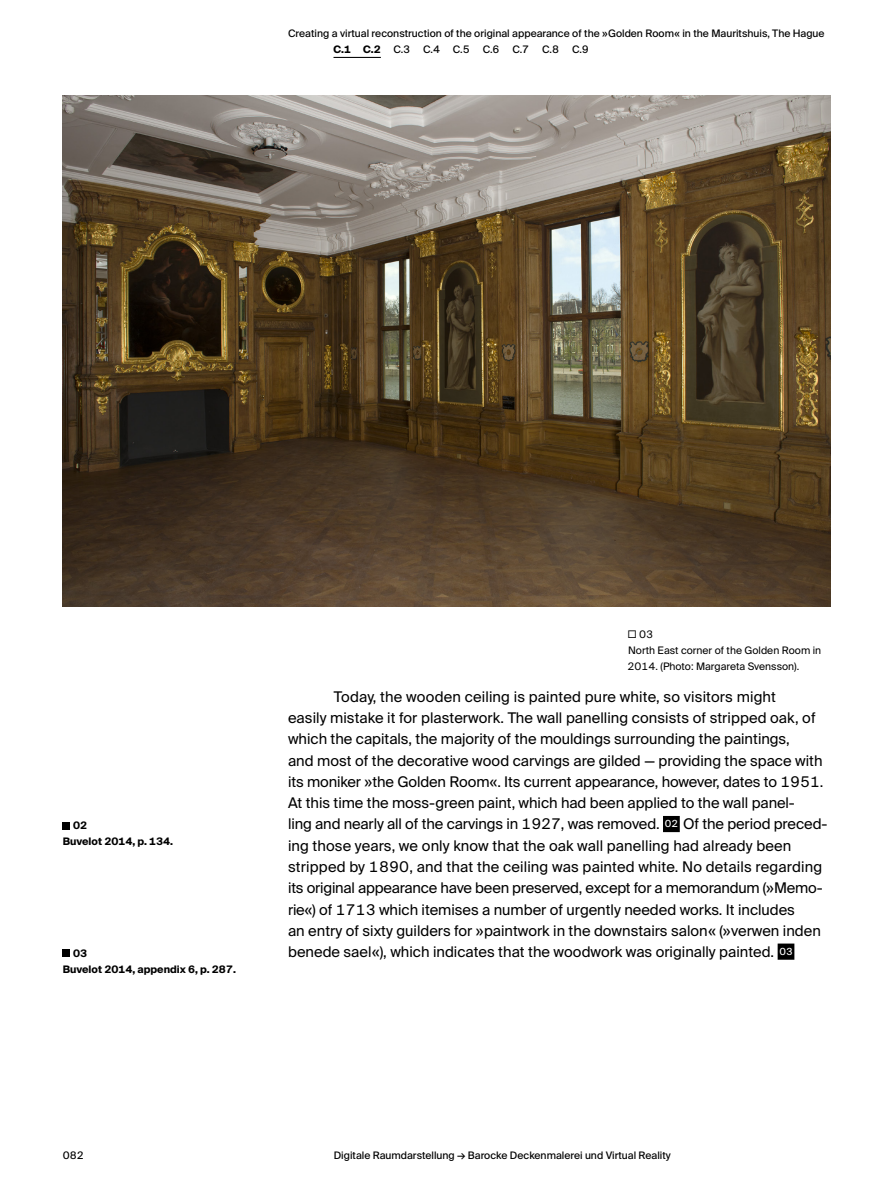
<style>
.page{position:relative;width:893px;height:1191px;background:#fff}
.page>*{position:absolute;margin:0;border:0;box-sizing:border-box;transform-origin:0 0}
.t1{font:14.7px/21.3px "Suisse Intl";color:#000}
.t2{font:10.35px "Suisse Intl";color:#000}
.t3{font:10.35px/15.9px "Suisse Intl";color:#000}
.t4{font:700 10.35px/15.9px "Suisse Intl";color:#000}
.s1{font-weight:700}
.s2{font-weight:300;font-size:14.1px}
.s3{font-size:9.75px;color:#fff}
</style>
<div class="page">
<hr style="left:333px;top:57px;width:48px;height:1px;background:#000">
<div style="left:663px;top:816px;width:17px;height:16px;background:#000"></div>
<div style="left:778px;top:943px;width:16px;height:16px;background:#000"></div>
<img style="left:63px;top:96px;width:767px;height:510px">
<div style="left:63px;top:822px;width:7px;height:7px;background:#000"></div>
<div style="left:63px;top:949px;width:7px;height:8px;background:#000"></div>
<p class="t2" style="left:288px;top:28px;width:538px">Creating a virtual reconstruction of the original appearance of the »Golden Room« in the Mauritshuis, The Hague</p>
<p class="t2" style="left:333px;top:43px;width:257px"><span class="s1">C.1 C.2</span> C.3 C.4 C.5 C.6 C.7 C.8 C.9</p>
<p class="t4" style="left:63px;top:818px;width:112px;text-indent:11px">02<br>Buvelot 2014, p. 134.</p>
<p class="t4" style="left:63px;top:945px;width:175px;text-indent:10px">03<br>Buvelot 2014, appendix 6, p. 287.</p>
<p class="t3" style="left:627px;top:626px;width:195px"><span class="s2">□</span> 03<br>North East corner of the Golden Room in<br>2014. (Photo: Margareta Svensson).</p>
<p class="t1" style="left:288px;top:686px;width:541px;text-indent:46px">Today, the wooden ceiling is painted pure white, so visitors might<br>easily mistake it for plasterwork. The wall panelling consists of stripped oak, of which the capitals, the majority of the mouldings surrounding the paintings,<br>and most of the decorative wood carvings are gilded — providing the space with its moniker »the Golden Room«. Its current appearance, however, dates to 1951.<br>At this time the moss-green paint, which had been applied to the wall panel-<br>ling and nearly all of the carvings in 1927, was removed. <span class="s3">02</span> Of the period preced&shy;ing those years, we only know that the oak wall panelling had already been stripped by 1890, and that the ceiling was painted white. No details regarding its original appearance have been preserved, except for a memorandum (»Memo&shy;rie«) of 1713 which itemises a number of urgently needed works. It includes<br>an entry of sixty guilders for »paintwork in the downstairs salon« (»verwen inden benede sael«), which indicates that the woodwork was originally painted. <span class="s3">03</span></p>
<p class="t2" style="left:63px;top:1149px;width:23px">082</p>
<p class="t2" style="left:334px;top:1149px;width:338px">Digitale Raumdarstellung → Barocke Deckenmalerei und Virtual Reality</p>
</div>
